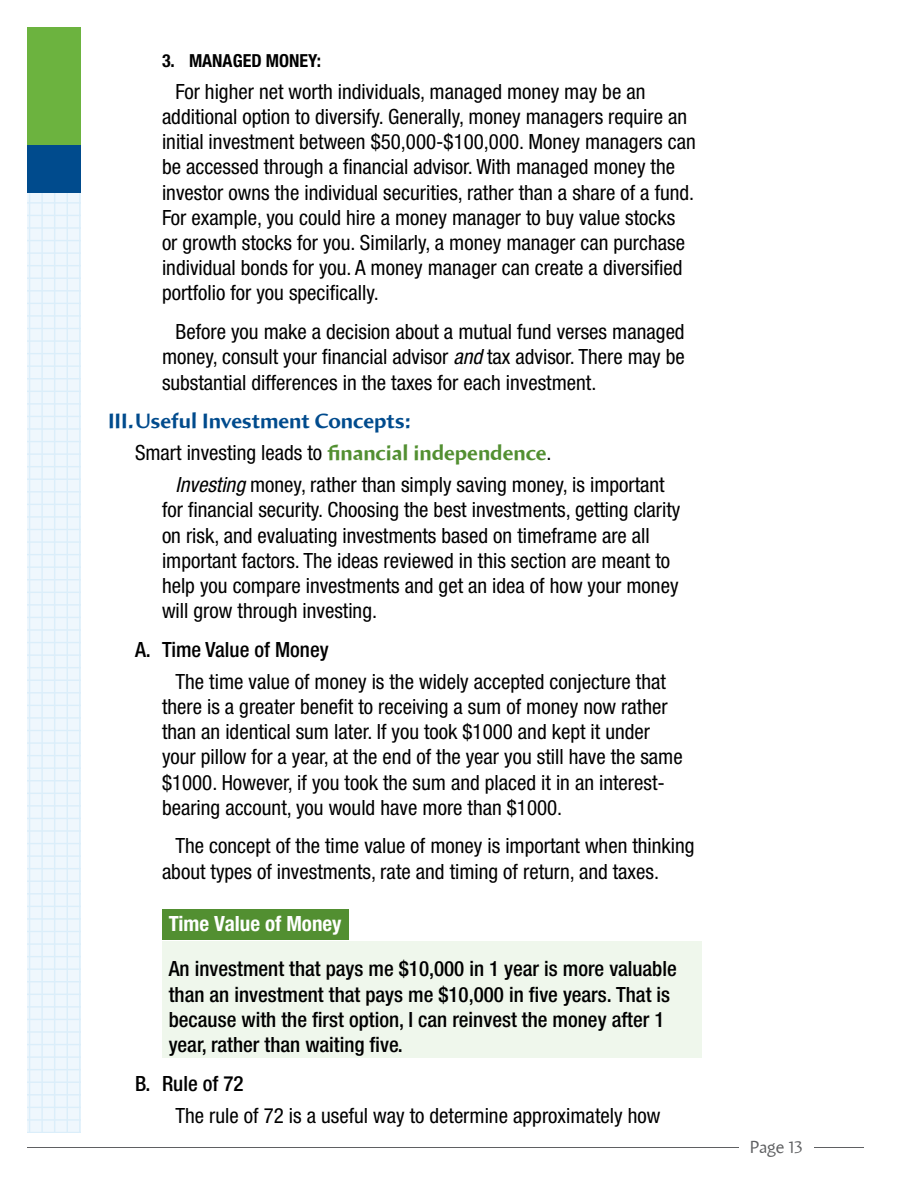
<style>
.page{position:relative;width:918px;height:1188px;background:#fff}
.page>*{position:absolute;margin:0;border:0;box-sizing:border-box;transform-origin:0 0}
.t1{font:condensed 21px/25.2px "Helvetica Neue LT Std";color:#000}
.t2{font:500 condensed 21px/25.2px "Helvetica Neue LT Std";color:#000}
.t3{font:700 21px "Amira";color:#004b8d}
.t4{font:700 condensed 21px "Helvetica Neue LT Std";color:#fff}
.t5{font:700 condensed 18px "Helvetica Neue LT Std";color:#000}
.t6{font:18px "Amira";letter-spacing:-.005em;color:#5f6062}
.s1{font-style:italic}
.s2{font-family:"Amira";font-weight:700;font-stretch:normal;color:#528f31}
</style>
<div class="page">
<hr style="left:27px;top:1147px;width:837px;height:1px;background:#5f6062">
<div style="left:739px;top:1132px;width:74px;height:28px;background:#fff"></div>
<div style="left:27px;top:27px;width:54px;height:1105px;background:#eff7fd"></div>
<hr style="left:27px;top:202px;width:54px;height:2px;background:#dbeefa">
<hr style="left:27px;top:215px;width:54px;height:1px;background:#dbeefa">
<hr style="left:27px;top:227px;width:54px;height:2px;background:#dbeefa">
<hr style="left:27px;top:240px;width:54px;height:1px;background:#dbeefa">
<hr style="left:27px;top:252px;width:54px;height:2px;background:#dbeefa">
<hr style="left:27px;top:265px;width:54px;height:1px;background:#dbeefa">
<hr style="left:27px;top:278px;width:54px;height:1px;background:#dbeefa">
<hr style="left:27px;top:290px;width:54px;height:2px;background:#dbeefa">
<hr style="left:27px;top:303px;width:54px;height:1px;background:#dbeefa">
<hr style="left:27px;top:315px;width:54px;height:2px;background:#dbeefa">
<hr style="left:27px;top:328px;width:54px;height:1px;background:#dbeefa">
<hr style="left:27px;top:340px;width:54px;height:2px;background:#dbeefa">
<hr style="left:27px;top:353px;width:54px;height:1px;background:#dbeefa">
<hr style="left:27px;top:365px;width:54px;height:2px;background:#dbeefa">
<hr style="left:27px;top:378px;width:54px;height:1px;background:#dbeefa">
<hr style="left:27px;top:391px;width:54px;height:1px;background:#dbeefa">
<hr style="left:27px;top:403px;width:54px;height:2px;background:#dbeefa">
<hr style="left:27px;top:416px;width:54px;height:1px;background:#dbeefa">
<hr style="left:27px;top:428px;width:54px;height:2px;background:#dbeefa">
<hr style="left:27px;top:441px;width:54px;height:1px;background:#dbeefa">
<hr style="left:27px;top:453px;width:54px;height:2px;background:#dbeefa">
<hr style="left:27px;top:466px;width:54px;height:1px;background:#dbeefa">
<hr style="left:27px;top:479px;width:54px;height:1px;background:#dbeefa">
<hr style="left:27px;top:491px;width:54px;height:2px;background:#dbeefa">
<hr style="left:27px;top:504px;width:54px;height:1px;background:#dbeefa">
<hr style="left:27px;top:516px;width:54px;height:2px;background:#dbeefa">
<hr style="left:27px;top:529px;width:54px;height:1px;background:#dbeefa">
<hr style="left:27px;top:541px;width:54px;height:2px;background:#dbeefa">
<hr style="left:27px;top:554px;width:54px;height:1px;background:#dbeefa">
<hr style="left:27px;top:566px;width:54px;height:2px;background:#dbeefa">
<hr style="left:27px;top:579px;width:54px;height:1px;background:#dbeefa">
<hr style="left:27px;top:592px;width:54px;height:1px;background:#dbeefa">
<hr style="left:27px;top:604px;width:54px;height:2px;background:#dbeefa">
<hr style="left:27px;top:617px;width:54px;height:1px;background:#dbeefa">
<hr style="left:27px;top:629px;width:54px;height:2px;background:#dbeefa">
<hr style="left:27px;top:642px;width:54px;height:1px;background:#dbeefa">
<hr style="left:27px;top:654px;width:54px;height:2px;background:#dbeefa">
<hr style="left:27px;top:667px;width:54px;height:1px;background:#dbeefa">
<hr style="left:27px;top:680px;width:54px;height:1px;background:#dbeefa">
<hr style="left:27px;top:692px;width:54px;height:2px;background:#dbeefa">
<hr style="left:27px;top:705px;width:54px;height:1px;background:#dbeefa">
<hr style="left:27px;top:717px;width:54px;height:2px;background:#dbeefa">
<hr style="left:27px;top:730px;width:54px;height:1px;background:#dbeefa">
<hr style="left:27px;top:742px;width:54px;height:2px;background:#dbeefa">
<hr style="left:27px;top:755px;width:54px;height:1px;background:#dbeefa">
<hr style="left:27px;top:767px;width:54px;height:2px;background:#dbeefa">
<hr style="left:27px;top:780px;width:54px;height:1px;background:#dbeefa">
<hr style="left:27px;top:793px;width:54px;height:1px;background:#dbeefa">
<hr style="left:27px;top:805px;width:54px;height:2px;background:#dbeefa">
<hr style="left:27px;top:818px;width:54px;height:1px;background:#dbeefa">
<hr style="left:27px;top:830px;width:54px;height:2px;background:#dbeefa">
<hr style="left:27px;top:843px;width:54px;height:1px;background:#dbeefa">
<hr style="left:27px;top:855px;width:54px;height:2px;background:#dbeefa">
<hr style="left:27px;top:868px;width:54px;height:1px;background:#dbeefa">
<hr style="left:27px;top:881px;width:54px;height:1px;background:#dbeefa">
<hr style="left:27px;top:893px;width:54px;height:2px;background:#dbeefa">
<hr style="left:27px;top:906px;width:54px;height:1px;background:#dbeefa">
<hr style="left:27px;top:918px;width:54px;height:2px;background:#dbeefa">
<hr style="left:27px;top:931px;width:54px;height:1px;background:#dbeefa">
<hr style="left:27px;top:943px;width:54px;height:2px;background:#dbeefa">
<hr style="left:27px;top:956px;width:54px;height:1px;background:#dbeefa">
<hr style="left:27px;top:968px;width:54px;height:2px;background:#dbeefa">
<hr style="left:27px;top:981px;width:54px;height:1px;background:#dbeefa">
<hr style="left:27px;top:994px;width:54px;height:1px;background:#dbeefa">
<hr style="left:27px;top:1006px;width:54px;height:2px;background:#dbeefa">
<hr style="left:27px;top:1019px;width:54px;height:1px;background:#dbeefa">
<hr style="left:27px;top:1031px;width:54px;height:2px;background:#dbeefa">
<hr style="left:27px;top:1044px;width:54px;height:1px;background:#dbeefa">
<hr style="left:27px;top:1056px;width:54px;height:2px;background:#dbeefa">
<hr style="left:27px;top:1069px;width:54px;height:1px;background:#dbeefa">
<hr style="left:27px;top:1082px;width:54px;height:1px;background:#dbeefa">
<hr style="left:27px;top:1094px;width:54px;height:2px;background:#dbeefa">
<hr style="left:27px;top:1107px;width:54px;height:1px;background:#dbeefa">
<hr style="left:27px;top:1119px;width:54px;height:2px;background:#dbeefa">
<hr style="left:27px;top:1132px;width:54px;height:1px;background:#dbeefa">
<hr style="left:29px;top:27px;width:1px;height:1105px;background:#dbeefa">
<hr style="left:41px;top:27px;width:2px;height:1105px;background:#dbeefa">
<hr style="left:54px;top:27px;width:1px;height:1105px;background:#dbeefa">
<hr style="left:67px;top:27px;width:1px;height:1105px;background:#dbeefa">
<hr style="left:79px;top:27px;width:2px;height:1105px;background:#dbeefa">
<div style="left:27px;top:27px;width:54px;height:118px;background:#6cb33f"></div>
<div style="left:27px;top:145px;width:54px;height:47px;background:#004b8d"></div>
<div style="left:162px;top:909px;width:186px;height:31px;background:#528f31"></div>
<div style="left:162px;top:941px;width:540px;height:117px;background:#eff7ec"></div>
<p class="t5" style="left:162px;top:50px;width:161px">3. MANAGED MONEY:</p>
<p class="t1" style="left:162px;top:79px;width:535px;text-indent:14px">For higher net worth individuals, managed money may be an additional option to diversify. Generally, money managers require an initial investment between $50,000-$100,000. Money managers can be accessed through a financial advisor. With managed money the investor owns the individual securities, rather than a share of a fund.<br>For example, you could hire a money manager to buy value stocks or growth stocks for you. Similarly, a money manager can purchase individual bonds for you. A money manager can create a diversified portfolio for you specifically.</p>
<p class="t1" style="left:162px;top:319px;width:524px;text-align:justify;text-indent:14px">Before you make a decision about a mutual fund verses managed money, consult your financial advisor <span class="s1">and</span> tax advisor. There may be substantial differences in the taxes for each investment.</p>
<p class="t3" style="left:108px;top:409px;width:304px">III.Useful Investment Concepts:</p>
<p class="t1" style="left:176px;top:437px;width:491px;line-height:32px;text-indent:-40px">Smart investing leads to <span class="s2">financial independence</span>.<br><span class="s1">Investing</span> money, rather than simply saving money, is important</p>
<p class="t1" style="left:162px;top:497px;width:520px">for financial security. Choosing the best investments, getting clarity on risk, and evaluating investments based on timeframe are all important factors. The ideas reviewed in this section are meant to help you compare investments and get an idea of how your money will grow through investing.</p>
<p class="t2" style="left:135px;top:636px;width:195px">A. Time Value of Money</p>
<p class="t1" style="left:162px;top:669px;width:522px;text-indent:14px">The time value of money is the widely accepted conjecture that there is a greater benefit to receiving a sum of money now rather than an identical sum later. If you took $1000 and kept it under your pillow for a year, at the end of the year you still have the same $1000. However, if you took the sum and placed it in an interest&shy;bearing account, you would have more than $1000.</p>
<p class="t1" style="left:162px;top:833px;width:534px;text-indent:14px">The concept of the time value of money is important when thinking about types of investments, rate and timing of return, and taxes.</p>
<p class="t4" style="left:169px;top:911px;width:174px">Time Value of Money</p>
<p class="t2" style="left:169px;top:956px;width:510px">An investment that pays me $10,000 in 1 year is more valuable than an investment that pays me $10,000 in five years. That is because with the first option, I can reinvest the money after 1 year, rather than waiting five.</p>
<p class="t2" style="left:135px;top:1070px;width:110px">B. Rule of 72</p>
<p class="t1" style="left:176px;top:1102px;width:487px">The rule of 72 is a useful way to determine approximately how</p>
<p class="t6" style="left:750px;top:1137px;width:54px">Page 13</p>
</div>
